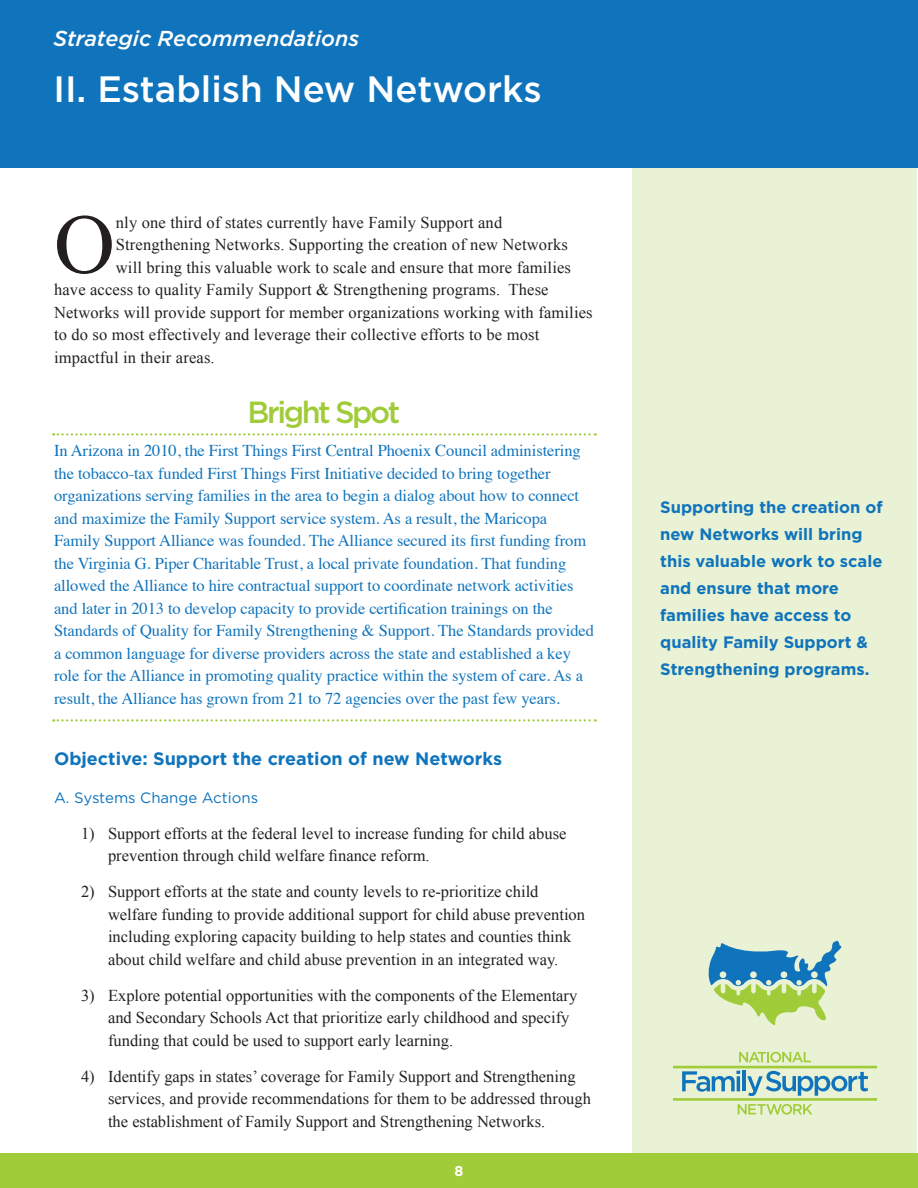
<style>
.page{position:relative;width:918px;height:1188px;background:#fff}
.page>*{position:absolute;margin:0;border:0;box-sizing:border-box;transform-origin:0 0}
.text{font:84.45px "Times New Roman";color:#231f20}
.t1{font:500 36.6px "Gotham";color:#fff}
.t2{font:500 30.6px "Gotham";letter-spacing:-.08em;color:#a1cc3a}
.t3{font:italic 500 21.6px "Gotham";color:#fff}
.SUBHEAD-1{font:700 18px "Gotham";color:#1074bc}
.text-2{font:16.5px/22.5px "Times New Roman";color:#231f20}
.t4{font:16.5px/22.5px "Times";letter-spacing:-.005em;color:#1074bc}
.t5{font:700 16.5px/27px "Gotham";color:#1074bc}
.SUBHEAD-2{font:15px "Gotham";color:#1074bc}
.t6{font:700 14.25px "Gotham";color:#fff}
</style>
<div class="page">
<div style="left:633px;top:154px;width:284px;height:1000px;background:#e9f2d4"></div>
<div style="left:1px;top:0;width:917px;height:168px;background:#1074bc"></div>
<svg style="left:708px;top:940px;width:134px;height:86px"></svg>
<svg style="left:682px;top:1071px;width:58px;height:21px"></svg>
<hr style="left:737px;top:1076px;width:3px;height:15px;background:#1074bc">
<hr style="left:742px;top:1071px;width:4px;height:20px;background:#1074bc">
<svg style="left:747px;top:1071px;width:121px;height:25px"></svg>
<svg style="left:738px;top:1104px;width:74px;height:11px"></svg>
<svg style="left:739px;top:1052px;width:72px;height:10px"></svg>
<hr style="left:673px;top:1066px;width:204px;height:2px;background:#a1cc3a">
<hr style="left:673px;top:1098px;width:204px;height:3px;background:#a1cc3a">
<svg style="left:53px;top:433px;width:543px;height:3px"></svg>
<svg style="left:53px;top:719px;width:543px;height:3px"></svg>
<div style="left:0;top:1154px;width:918px;height:34px;background:#a1cc3a"></div>
<p class="t3" style="left:53px;top:26px;width:307px">Strategic Recommendations</p>
<p class="t1" style="left:53px;top:68px;width:490px">II. Establish New Networks</p>
<p class="text" style="left:54px;top:188px;width:62px">O</p>
<p class="text-2" style="left:116px;top:211px;width:388px">nly one third of states currently have Family Support and</p>
<p class="text-2" style="left:116px;top:233px;width:454px">Strengthening Networks. Supporting the creation of new Networks</p>
<p class="text-2" style="left:116px;top:256px;width:457px">will bring this valuable work to scale and ensure that more families</p>
<p class="text-2" style="left:54px;top:278px;width:496px">have access to quality Family Support &amp; Strengthening programs. These</p>
<p class="text-2" style="left:54px;top:301px;width:540px">Networks will provide support for member organizations working with families</p>
<p class="text-2" style="left:54px;top:323px;width:487px">to do so most effectively and leverage their collective efforts to be most</p>
<p class="text-2" style="left:54px;top:346px;width:162px">impactful in their areas.</p>
<p class="t2" style="left:248px;top:395px;width:154px">Bright Spot</p>
<p class="t4" style="left:54px;top:438px;width:542px">In Arizona in 2010, the First Things First Central Phoenix Council administering the tobacco-tax funded First Things First Initiative decided to bring together organizations serving families in the area to begin a dialog about how to connect and maximize the Family Support service system. As a result, the Maricopa Family Support Alliance was founded. The Alliance secured its first funding from the Virginia G. Piper Charitable Trust, a local private foundation. That funding allowed the Alliance to hire contractual support to coordinate network activities and later in 2013 to develop capacity to provide certification trainings on the Standards of Quality for Family Strengthening &amp; Support. The Standards provided a common language for diverse providers across the state and established a key role for the Alliance in promoting quality practice within the system of care. As a result, the Alliance has grown from 21 to 72 agencies over the past few years.</p>
<p class="SUBHEAD-1" style="left:54px;top:749px;width:450px">Objective: Support the creation of new Networks</p>
<p class="SUBHEAD-2" style="left:54px;top:789px;width:206px">A. Systems Change Actions</p>
<p class="text-2" style="left:108px;top:822px;width:460px;text-indent:-27px">1) Support efforts at the federal level to increase funding for child abuse prevention through child welfare finance reform.</p>
<p class="text-2" style="left:108px;top:880px;width:479px;text-indent:-27px">2) Support efforts at the state and county levels to re-prioritize child welfare funding to provide additional support for child abuse prevention including exploring capacity building to help states and counties think about child welfare and child abuse prevention in an integrated way.</p>
<p class="text-2" style="left:108px;top:984px;width:471px;text-indent:-27px">3) Explore potential opportunities with the components of the Elementary and Secondary Schools Act that prioritize early childhood and specify funding that could be used to support early learning.</p>
<p class="text-2" style="left:108px;top:1065px;width:484px;text-indent:-27px">4) Identify gaps in states’ coverage for Family Support and Strengthening services, and provide recommendations for them to be addressed through the establishment of Family Support and Strengthening Networks.</p>
<p class="t6" style="left:455px;top:1163px;width:10px">8</p>
<p class="t5" style="left:660px;top:493px;width:224px">Supporting the creation of new Networks will bring this valuable work to scale and ensure that more families have access to quality Family Support &amp;<br>Strengthening programs.</p>
</div>
